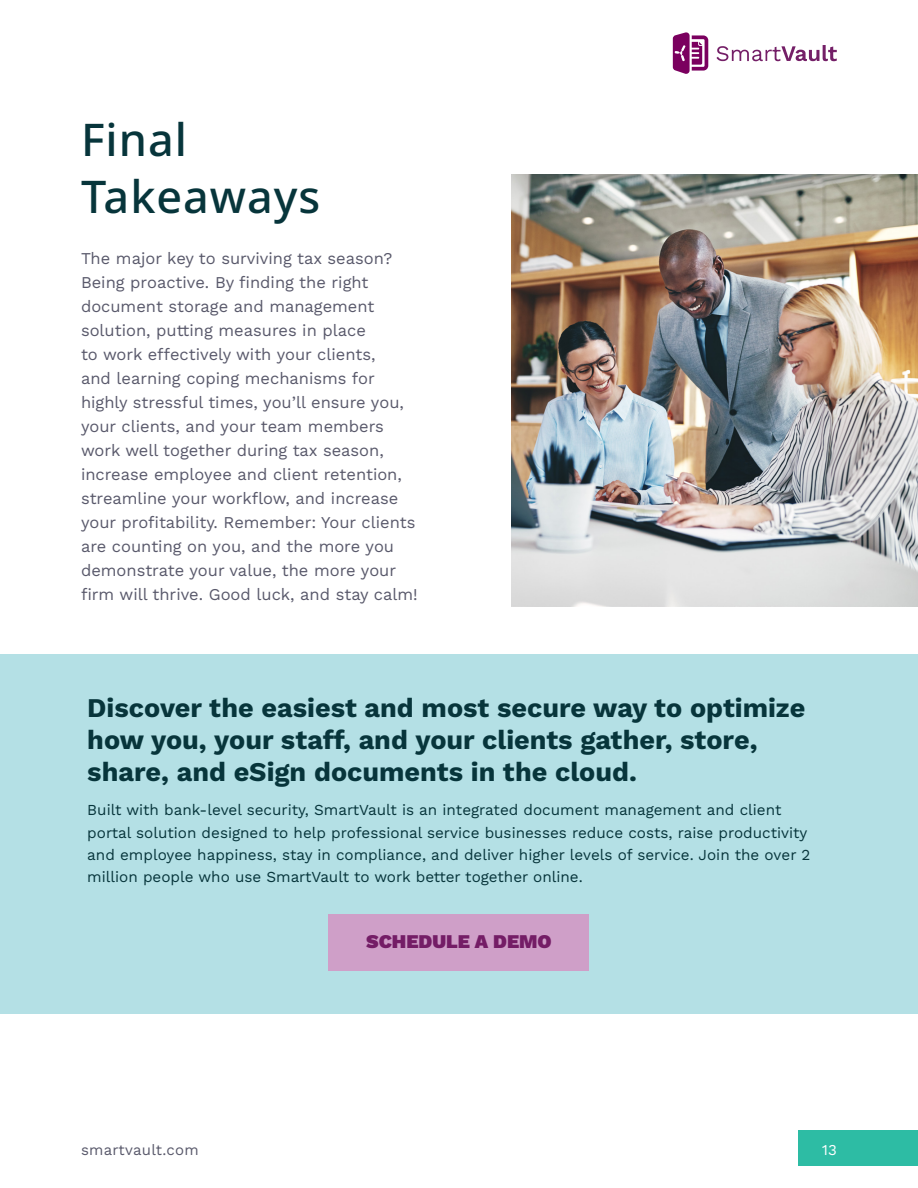
<style>
.page{position:relative;width:918px;height:1188px;background:#fff}
.page>*{position:absolute;margin:0;border:0;box-sizing:border-box;transform-origin:0 0}
.t1{font:500 45px/57px "Noto Sans";letter-spacing:.02em;color:#07353b}
.t2{font:700 27px/32px "Work Sans";color:#07353b}
.t3{font:900 19.35px "Work Sans";color:#741d66}
.Body_Text{font:16.5px/24px "Work Sans";color:#59596b}
.t4{font:15.3px/22.2px "Work Sans";color:#07353b}
.t5{font:15px "Work Sans";letter-spacing:.02em;color:#59596b}
.t6{font:15px "Work Sans";color:#fff}
</style>
<div class="page">
<div style="left:798px;top:1130px;width:120px;height:36px;background:#2dbca4"></div>
<svg style="left:716px;top:45px;width:121px;height:16px"></svg>
<svg style="left:673px;top:32px;width:35px;height:42px"></svg>
<img style="left:512px;top:175px;width:406px;height:432px">
<div style="left:0;top:654px;width:918px;height:360px;background:#b4e0e5"></div>
<div style="left:329px;top:914px;width:260px;height:57px;background:#cf9fc8"></div>
<p class="t1" style="left:81px;top:112px;width:241px">Final<br>Takeaways</p>
<p class="Body_Text" style="left:81px;top:246px;width:338px">The major key to surviving tax season?<br>Being proactive. By finding the right document storage and management solution, putting measures in place<br>to work effectively with your clients,<br>and learning coping mechanisms for highly stressful times, you’ll ensure you, your clients, and your team members work well together during tax season, increase employee and client retention, streamline your workflow, and increase your profitability. Remember: Your clients are counting on you, and the more you demonstrate your value, the more your firm will thrive. Good luck, and stay calm!</p>
<h2 class="t2" style="left:87px;top:691px;width:720px">Discover the easiest and most secure way to optimize how you, your staff, and your clients gather, store, share, and eSign documents in the cloud.</h2>
<p class="t4" style="left:87px;top:799px;width:725px">Built with bank-level security, SmartVault is an integrated document management and client portal solution designed to help professional service businesses reduce costs, raise productivity and employee happiness, stay in compliance, and deliver higher levels of service. Join the over 2 million people who use SmartVault to work better together online.</p>
<p class="t3" style="left:366px;top:930px;width:187px">SCHEDULE A DEMO</p>
<p class="t5" style="left:81px;top:1138px;width:119px">smartvault.com</p>
<p class="t6" style="left:822px;top:1138px;width:16px">13</p>
</div>
